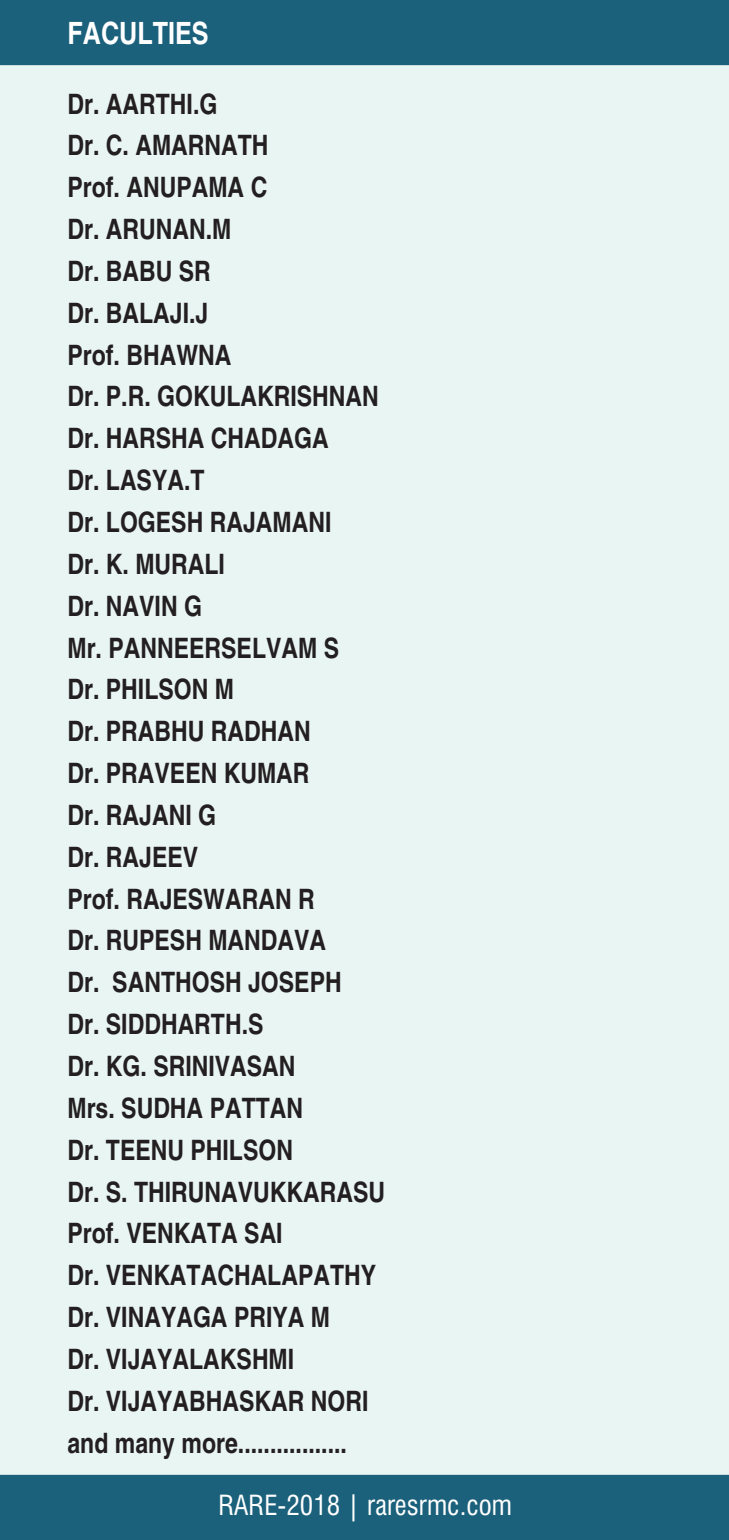
<style>
.page{position:relative;width:729px;height:1540px;background:#fff}
.page>*{position:absolute;margin:0;border:0;box-sizing:border-box;transform-origin:0 0}
.t1{font:700 condensed 30.6px "Helvetica";color:#fff}
.t2{font:700 condensed 28.12px/41.9px "Helvetica";color:#231f20}
.t3{font:condensed 27px "Swiss 721 BT";color:#fff}
</style>
<div class="page">
<div style="left:0;top:0;width:729px;height:65px;background:#1b617c"></div>
<div style="left:0;top:1474px;width:729px;height:65px;background:#1b617c"></div>
<p class="t1" style="left:67px;top:21px;width:143px">FACULTIES</p>
<p class="t2" style="left:67px;top:85px;width:319px">Dr. AARTHI.G<br>Dr. C. AMARNATH<br>Prof. ANUPAMA C<br>Dr. ARUNAN.M<br>Dr. BABU SR<br>Dr. BALAJI.J<br>Prof. BHAWNA<br>Dr. P.R. GOKULAKRISHNAN<br>Dr. HARSHA CHADAGA<br>Dr. LASYA.T<br>Dr. LOGESH RAJAMANI<br>Dr. K. MURALI<br>Dr. NAVIN G<br>Mr. PANNEERSELVAM S<br>Dr. PHILSON M<br>Dr. PRABHU RADHAN<br>Dr. PRAVEEN KUMAR<br>Dr. RAJANI G<br>Dr. RAJEEV<br>Prof. RAJESWARAN R<br>Dr. RUPESH MANDAVA<br>Dr. SANTHOSH JOSEPH<br>Dr. SIDDHARTH.S<br>Dr. KG. SRINIVASAN<br>Mrs. SUDHA PATTAN<br>Dr. TEENU PHILSON<br>Dr. S. THIRUNAVUKKARASU<br>Prof. VENKATA SAI<br>Dr. VENKATACHALAPATHY<br>Dr. VINAYAGA PRIYA M<br>Dr. VIJAYALAKSHMI<br>Dr. VIJAYABHASKAR NORI and many more.................</p>
<p class="t3" style="left:218px;top:1493px;width:295px">RARE-2018 | raresrmc.com</p>
</div>
